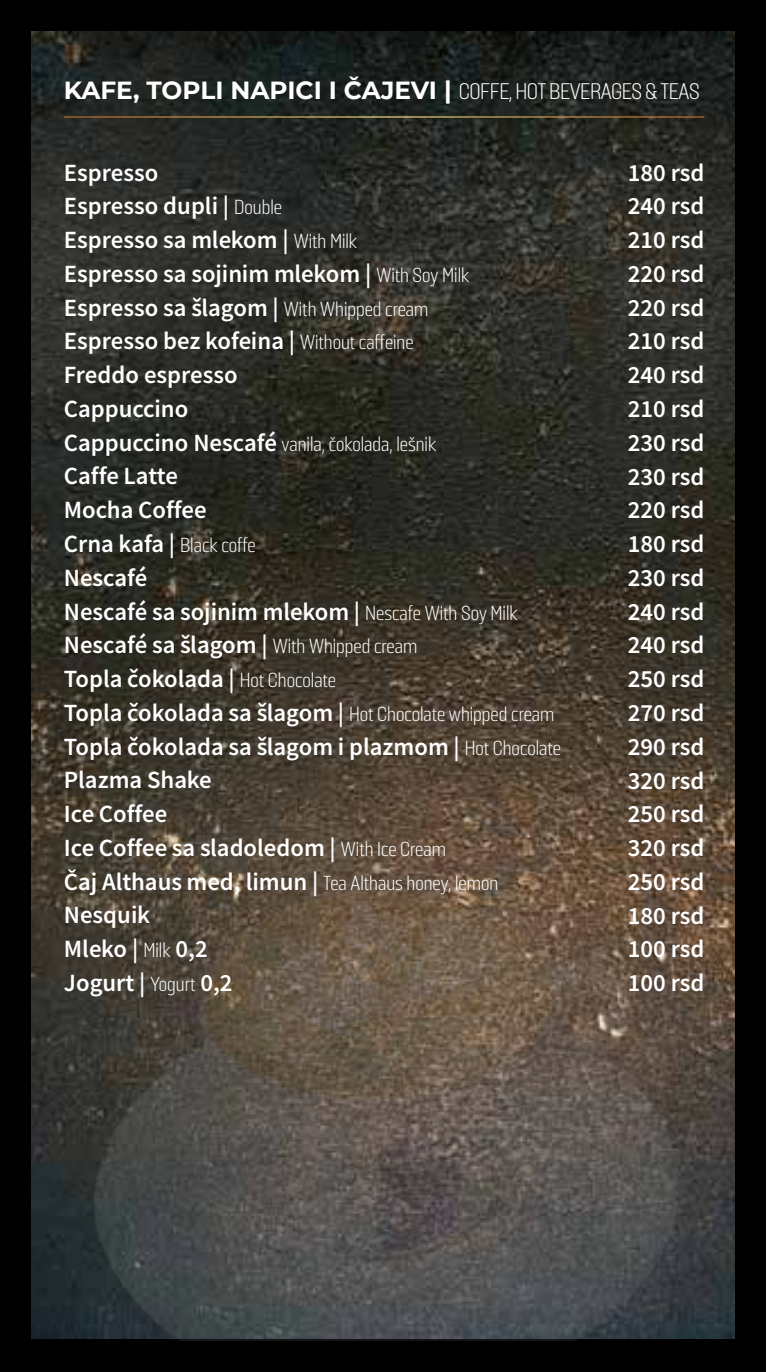
<style>
.page{position:relative;width:766px;height:1372px;background:#fff}
.page>*{position:absolute;margin:0;border:0;box-sizing:border-box;transform-origin:0 0}
.t1{font:24.75px/33.8px "Source Sans Variable";letter-spacing:.03em;color:#fff}
.t2{font:700 24.75px "Montserrat";color:#fff}
.t3{font:300 20.25px "Solido Constricted";color:#fff}
.s1{font-family:"Solido Constricted";font-weight:300;font-size:22.5px}
.s2{font-family:"Solido Constricted";font-weight:300;font-size:20.25px}
.s3{font-family:"Source Sans Variable";font-weight:400;font-size:24.75px}
</style>
<div class="page">
<div style="left:0;top:0;width:765px;height:1371px;background:#000"></div>
<img style="left:32px;top:32px;width:701px;height:731px">
<img style="left:32px;top:763px;width:701px;height:576px">
<hr style="left:64px;top:116px;width:640px;height:1px;background:#fff">
<p class="t2" style="left:64px;top:73px;width:637px">KAFE, TOPLI NAPICI I ČAJEVI | <span class="s1">COFFE, HOT BEVERAGES &amp; TEAS</span></p>
<p class="t1" style="left:64px;top:156px;width:407px">Espresso<br>Espresso dupli | <span class="s2">Double<br></span>Espresso sa mlekom | <span class="s2">With Milk<br></span>Espresso sa sojinim mlekom | <span class="s2">With Soy Milk<br></span>Espresso sa šlagom | <span class="s2">With Whipped cream<br></span>Espresso bez kofeina | <span class="s2">Without caffeine<br></span>Freddo espresso<br>Cappuccino</p>
<p class="t3" style="left:64px;top:432px;width:374px"><span class="s3">Cappuccino Nescafé</span> vanila, čokolada, lešnik</p>
<p class="t1" style="left:64px;top:459px;width:143px">Caffe Latte<br>Mocha Coffee</p>
<p class="t3" style="left:64px;top:533px;width:193px"><span class="s3">Crna kafa |</span> Black coffe</p>
<p class="t1" style="left:64px;top:561px;width:455px">Nescafé<br>Nescafé sa sojinim mlekom | <span class="s2">Nescafe With Soy Milk<br></span>Nescafé sa šlagom | <span class="s2">With Whipped cream<br></span>Topla čokolada | <span class="s2">Hot Chocolate</span></p>
<p class="t3" style="left:64px;top:702px;width:492px"><span class="s3">Topla čokolada sa šlagom |</span> Hot Chocolate whipped cream</p>
<p class="t1" style="left:64px;top:729px;width:498px">Topla čokolada sa šlagom i plazmom | <span class="s2">Hot Chocolate<br></span>Plazma Shake<br>Ice Coffee<br>Ice Coffee sa sladoledom | <span class="s2">With Ice Cream</span></p>
<p class="t3" style="left:64px;top:871px;width:436px"><span class="s3">Čaj Althaus med, limun |</span> Tea Althaus honey, lemon</p>
<p class="t1" style="left:64px;top:898px;width:169px">Nesquik<br>Mleko | <span class="s2">Milk</span> 0,2<br>Jogurt | <span class="s2">Yogurt</span> 0,2</p>
<p class="t1" style="left:627px;top:156px;width:78px;text-align:justify">180 rsd 240 rsd 210 rsd 220 rsd 220 rsd 210 rsd 240 rsd 210 rsd 230 rsd 230 rsd 220 rsd 180 rsd 230 rsd 240 rsd 240 rsd 250 rsd 270 rsd 290 rsd 320 rsd 250 rsd 320 rsd 250 rsd 180 rsd 100 rsd 100 rsd</p>
</div>
